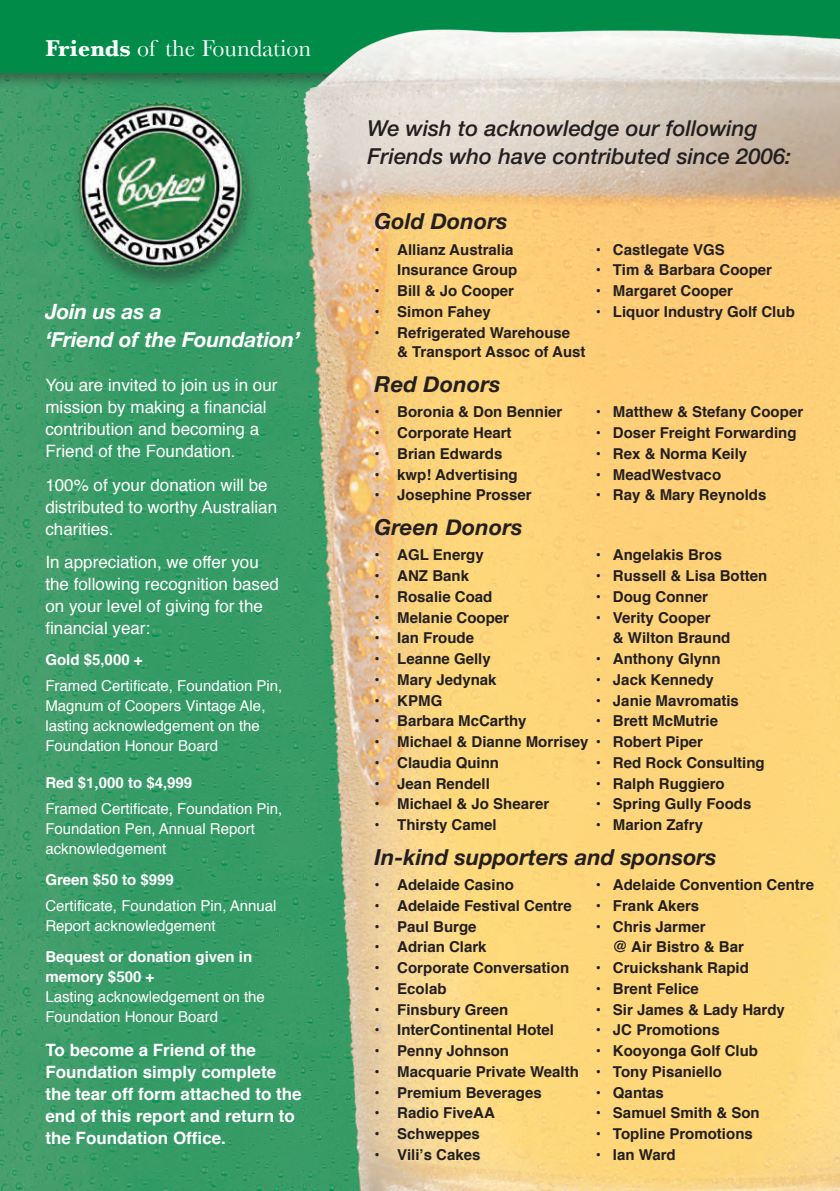
<style>
.page{position:relative;width:840px;height:1191px;background:#fff}
.page>*{position:absolute;margin:0;border:0;box-sizing:border-box;transform-origin:0 0}
.t1{font:24px "Baskerville";color:#fff}
.t2{font:italic 500 22px/28px "Helvetica Neue LT Std";color:#231f20}
.t3{font:italic 700 22px "Helvetica Neue";letter-spacing:.005em;color:#231f20}
.t4{font:italic 700 21px/28px "Helvetica Neue";letter-spacing:-.01em;color:#fff}
.t5{font:17px/22px "Helvetica";color:#fff}
.t6{font:700 17px/22px "Helvetica";color:#fff}
.t7{font:700 15px/19.6px "Helvetica";color:#231f20}
.t8{font:15px/20px "Helvetica";color:#fff}
.t9{font:700 15px/20px "Helvetica";color:#fff}
.s1{font-weight:700}
</style>
<div class="page">
<img style="left:0;top:90px;width:254px;height:1101px">
<div style="left:0;top:0;width:839px;height:90px;background:#231f20;opacity:.45"></div>
<div style="left:0;top:0;width:839px;height:72px;background:#008b49"></div>
<img style="left:254px;top:29px;width:585px;height:1162px">
<div style="left:68px;top:100px;width:189px;height:190px;background:#231f20;opacity:.4"></div>
<img style="left:75px;top:100px;width:171px;height:172px">
<h1 class="t1" style="left:45px;top:34px;width:267px"><span class="s1">Friends</span> of the Foundation</h1>
<h3 class="t4" style="left:45px;top:297px;width:256px">Join us as a<br>‘Friend of the Foundation’</h3>
<p class="t5" style="left:45px;top:375px;width:233px">You are invited to join us in our mission by making a financial contribution and becoming a<br>Friend of the Foundation.</p>
<p class="t5" style="left:45px;top:474px;width:233px">100% of your donation will be distributed to worthy Australian charities.</p>
<p class="t5" style="left:45px;top:551px;width:235px">In appreciation, we offer you the following recognition based on your level of giving for the financial year:</p>
<p class="t9" style="left:45px;top:650px;width:99px">Gold $5,000 +</p>
<p class="t8" style="left:45px;top:676px;width:238px">Framed Certificate, Foundation Pin,<br>Magnum of Coopers Vintage Ale, lasting acknowledgement on the<br>Foundation Honour Board</p>
<p class="t9" style="left:45px;top:773px;width:148px">Red $1,000 to $4,999</p>
<p class="t8" style="left:45px;top:799px;width:238px">Framed Certificate, Foundation Pin,<br>Foundation Pen, Annual Report acknowledgement</p>
<p class="t9" style="left:45px;top:870px;width:130px">Green $50 to $999</p>
<p class="t8" style="left:45px;top:896px;width:232px">Certificate, Foundation Pin, Annual<br>Report acknowledgement</p>
<p class="t9" style="left:45px;top:947px;width:208px">Bequest or donation given in memory $500 +</p>
<p class="t8" style="left:45px;top:987px;width:221px">Lasting acknowledgement on the<br>Foundation Honour Board</p>
<p class="t6" style="left:45px;top:1038px;width:257px">To become a Friend of the<br>Foundation simply complete the tear off form attached to the end of this report and return to the Foundation Office.</p>
<h2 class="t2" style="left:367px;top:114px;width:425px">We wish to acknowledge our following<br>Friends who have contributed since 2006:</h2>
<h2 class="t3" style="left:374px;top:208px;width:135px">Gold Donors</h2>
<p class="t7" style="left:374px;top:240px;width:140px">• Allianz Australia</p>
<p class="t7" style="left:595px;top:240px;width:130px">• Castlegate VGS</p>
<p class="t7" style="left:397px;top:260px;width:122px">Insurance Group</p>
<p class="t7" style="left:595px;top:260px;width:177px">• Tim &amp; Barbara Cooper</p>
<p class="t7" style="left:374px;top:281px;width:141px">• Bill &amp; Jo Cooper</p>
<p class="t7" style="left:595px;top:281px;width:139px">• Margaret Cooper</p>
<p class="t7" style="left:374px;top:302px;width:118px">• Simon Fahey</p>
<p class="t7" style="left:595px;top:302px;width:200px">• Liquor Industry Golf Club</p>
<p class="t7" style="left:397px;top:323px;width:190px;text-indent:-23px">• Refrigerated Warehouse<br>&amp; Transport Assoc of Aust</p>
<h2 class="t3" style="left:374px;top:370px;width:127px">Red Donors</h2>
<p class="t7" style="left:374px;top:402px;width:189px">• Boronia &amp; Don Bennier</p>
<p class="t7" style="left:595px;top:402px;width:209px">• Matthew &amp; Stefany Cooper</p>
<p class="t7" style="left:374px;top:423px;width:138px">• Corporate Heart</p>
<p class="t7" style="left:595px;top:423px;width:202px">• Doser Freight Forwarding</p>
<p class="t7" style="left:374px;top:444px;width:129px">• Brian Edwards</p>
<p class="t7" style="left:595px;top:444px;width:153px">• Rex &amp; Norma Keily</p>
<p class="t7" style="left:374px;top:465px;width:144px">• kwp! Advertising</p>
<p class="t7" style="left:595px;top:465px;width:127px">• MeadWestvaco</p>
<p class="t7" style="left:374px;top:485px;width:158px">• Josephine Prosser</p>
<p class="t7" style="left:595px;top:485px;width:172px">• Ray &amp; Mary Reynolds</p>
<h2 class="t3" style="left:374px;top:513px;width:149px">Green Donors</h2>
<p class="t7" style="left:374px;top:545px;width:111px">• AGL Energy</p>
<p class="t7" style="left:595px;top:545px;width:128px">• Angelakis Bros</p>
<p class="t7" style="left:374px;top:566px;width:96px">• ANZ Bank</p>
<p class="t7" style="left:595px;top:566px;width:173px">• Russell &amp; Lisa Botten</p>
<p class="t7" style="left:374px;top:587px;width:119px">• Rosalie Coad</p>
<p class="t7" style="left:595px;top:587px;width:114px">• Doug Conner</p>
<p class="t7" style="left:374px;top:608px;width:136px">• Melanie Cooper</p>
<p class="t7" style="left:595px;top:608px;width:116px">• Verity Cooper</p>
<p class="t7" style="left:374px;top:628px;width:101px">• Ian Froude</p>
<p class="t7" style="left:612px;top:628px;width:119px">&amp; Wilton Braund</p>
<p class="t7" style="left:374px;top:649px;width:118px">• Leanne Gelly</p>
<p class="t7" style="left:595px;top:649px;width:126px">• Anthony Glynn</p>
<p class="t7" style="left:374px;top:670px;width:123px">• Mary Jedynak</p>
<p class="t7" style="left:595px;top:670px;width:119px">• Jack Kennedy</p>
<p class="t7" style="left:374px;top:690px;width:69px">• KPMG</p>
<p class="t7" style="left:595px;top:690px;width:144px">• Janie Mavromatis</p>
<p class="t7" style="left:374px;top:711px;width:153px">• Barbara McCarthy</p>
<p class="t7" style="left:595px;top:711px;width:124px">• Brett McMutrie</p>
<p class="t7" style="left:374px;top:732px;width:330px">• Michael &amp; Dianne Morrisey • Robert Piper</p>
<p class="t7" style="left:374px;top:753px;width:126px">• Claudia Quinn</p>
<p class="t7" style="left:595px;top:753px;width:170px">• Red Rock Consulting</p>
<p class="t7" style="left:374px;top:773px;width:117px">• Jean Rendell</p>
<p class="t7" style="left:595px;top:773px;width:130px">• Ralph Ruggiero</p>
<p class="t7" style="left:374px;top:794px;width:176px">• Michael &amp; Jo Shearer</p>
<p class="t7" style="left:595px;top:794px;width:157px">• Spring Gully Foods</p>
<p class="t7" style="left:374px;top:815px;width:123px">• Thirsty Camel</p>
<p class="t7" style="left:595px;top:815px;width:109px">• Marion Zafry</p>
<h2 class="t3" style="left:374px;top:843px;width:343px">In-kind supporters and sponsors</h2>
<p class="t7" style="left:374px;top:875px;width:141px">• Adelaide Casino</p>
<p class="t7" style="left:595px;top:875px;width:219px">• Adelaide Convention Centre</p>
<p class="t7" style="left:374px;top:896px;width:198px">• Adelaide Festival Centre</p>
<p class="t7" style="left:595px;top:896px;width:105px">• Frank Akers</p>
<p class="t7" style="left:374px;top:916px;width:103px">• Paul Burge</p>
<p class="t7" style="left:595px;top:916px;width:111px">• Chris Jarmer</p>
<p class="t7" style="left:374px;top:937px;width:113px">• Adrian Clark</p>
<p class="t7" style="left:612px;top:937px;width:132px">@ Air Bistro &amp; Bar</p>
<p class="t7" style="left:374px;top:958px;width:196px">• Corporate Conversation</p>
<p class="t7" style="left:595px;top:958px;width:154px">• Cruickshank Rapid</p>
<p class="t7" style="left:374px;top:979px;width:73px">• Ecolab</p>
<p class="t7" style="left:595px;top:979px;width:104px">• Brent Felice</p>
<p class="t7" style="left:374px;top:999px;width:135px">• Finsbury Green</p>
<p class="t7" style="left:595px;top:999px;width:190px">• Sir James &amp; Lady Hardy</p>
<p class="t7" style="left:374px;top:1020px;width:181px">• InterContinental Hotel</p>
<p class="t7" style="left:595px;top:1020px;width:125px">• JC Promotions</p>
<p class="t7" style="left:374px;top:1041px;width:136px">• Penny Johnson</p>
<p class="t7" style="left:595px;top:1041px;width:164px">• Kooyonga Golf Club</p>
<p class="t7" style="left:374px;top:1062px;width:349px">• Macquarie Private Wealth • Tony Pisaniello</p>
<p class="t7" style="left:374px;top:1082px;width:168px">• Premium Beverages</p>
<p class="t7" style="left:595px;top:1082px;width:69px">• Qantas</p>
<p class="t7" style="left:374px;top:1103px;width:122px">• Radio FiveAA</p>
<p class="t7" style="left:595px;top:1103px;width:165px">• Samuel Smith &amp; Son</p>
<p class="t7" style="left:374px;top:1124px;width:107px">• Schweppes</p>
<p class="t7" style="left:595px;top:1124px;width:158px">• Topline Promotions</p>
<p class="t7" style="left:374px;top:1144px;width:107px">• Vili’s Cakes</p>
<p class="t7" style="left:595px;top:1144px;width:81px">• Ian Ward</p>
</div>
